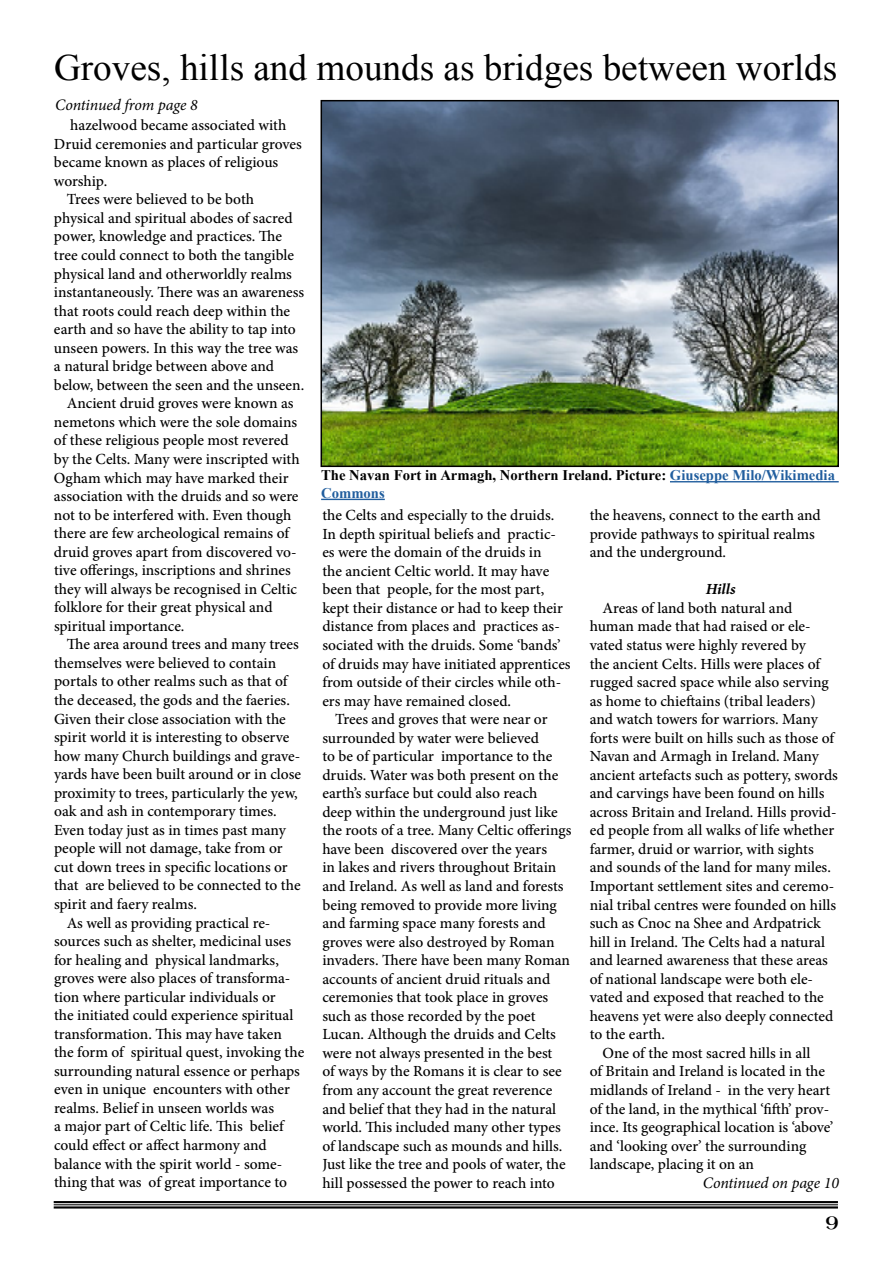
<style>
.page{position:relative;width:893px;height:1263px;background:#fff}
.page>*{position:absolute;margin:0;border:0;box-sizing:border-box;transform-origin:0 0}
.t1{font:37.2px "Times New Roman";color:#000}
.t2{font:18px "Uncial Antiqua";color:#000}
.t3{font:italic 15.9px "Minion Pro";letter-spacing:-.01em;color:#000}
.t4{font:500 15.45px/18.6px "Minion Pro";color:#000}
.t5{font:italic 700 15.45px "Minion Pro";color:#000}
.t6{font:700 14.7px/17.7px "Times New Roman";color:#000}
.s1{color:#215e9e}
</style>
<div class="page">
<hr style="left:54px;top:1201px;width:784px;height:2px;background:#000">
<hr style="left:54px;top:1204px;width:784px;height:1px;background:#000">
<hr style="left:54px;top:1206px;width:784px;height:2px;background:#000">
<hr style="left:670px;top:481px;width:169px;height:1px;background:#215e9e">
<hr style="left:321px;top:499px;width:64px;height:1px;background:#215e9e">
<img style="left:324px;top:103px;width:512px;height:361px">
<div style="left:321px;top:100px;width:518px;height:367px;border:2px solid #000"></div>
<h1 class="t1" style="left:54px;top:42px;width:785px">Groves, hills and mounds as bridges between worlds</h1>
<p class="t4" style="left:70px;top:116px;width:218px">hazelwood became associated with</p>
<p class="t4" style="left:54px;top:135px;width:249px">Druid ceremonies and particular groves</p>
<p class="t4" style="left:54px;top:153px;width:226px">became known as places of religious</p>
<p class="t4" style="left:54px;top:172px;width:55px">worship.</p>
<p class="t4" style="left:67px;top:190px;width:189px">Trees were believed to be both</p>
<p class="t4" style="left:54px;top:209px;width:240px">physical and spiritual abodes of sacred</p>
<p class="t4" style="left:54px;top:227px;width:230px">power, knowledge and practices. The</p>
<p class="t4" style="left:54px;top:246px;width:242px">tree could connect to both the tangible</p>
<p class="t4" style="left:54px;top:264px;width:240px">physical land and otherworldly realms</p>
<p class="t4" style="left:54px;top:283px;width:252px">instantaneously. There was an awareness</p>
<p class="t4" style="left:54px;top:301px;width:238px">that roots could reach deep within the</p>
<p class="t4" style="left:54px;top:320px;width:243px">earth and so have the ability to tap into</p>
<p class="t4" style="left:54px;top:338px;width:246px">unseen powers. In this way the tree was</p>
<p class="t4" style="left:54px;top:357px;width:222px">a natural bridge between above and</p>
<p class="t4" style="left:54px;top:376px;width:252px">below, between the seen and the unseen.</p>
<p class="t4" style="left:67px;top:394px;width:228px">Ancient druid groves were known as</p>
<p class="t4" style="left:54px;top:413px;width:245px">nemetons which were the sole domains</p>
<p class="t4" style="left:54px;top:431px;width:236px">of these religious people most revered</p>
<p class="t4" style="left:54px;top:450px;width:247px">by the Celts. Many were inscripted with</p>
<p class="t4" style="left:54px;top:468px;width:236px">Ogham which may have marked their</p>
<p class="t4" style="left:54px;top:487px;width:246px">association with the druids and so were</p>
<p class="t4" style="left:54px;top:505px;width:239px">not to be interfered with. Even though</p>
<p class="t4" style="left:54px;top:524px;width:237px">there are few archeological remains of</p>
<p class="t4" style="left:54px;top:542px;width:244px">druid groves apart from discovered vo-</p>
<p class="t4" style="left:54px;top:561px;width:238px">tive offerings, inscriptions and shrines</p>
<p class="t4" style="left:54px;top:579px;width:245px">they will always be recognised in Celtic</p>
<p class="t4" style="left:54px;top:598px;width:220px">folklore for their great physical and</p>
<p class="t4" style="left:54px;top:617px;width:132px">spiritual importance.</p>
<p class="t4" style="left:67px;top:635px;width:234px">The area around trees and many trees</p>
<p class="t4" style="left:54px;top:654px;width:224px">themselves were believed to contain</p>
<p class="t4" style="left:54px;top:672px;width:235px">portals to other realms such as that of</p>
<p class="t4" style="left:54px;top:691px;width:237px">the deceased, the gods and the faeries.</p>
<p class="t4" style="left:54px;top:709px;width:233px">Given their close association with the</p>
<p class="t4" style="left:54px;top:728px;width:237px">spirit world it is interesting to observe</p>
<p class="t4" style="left:54px;top:746px;width:248px">how many Church buildings and grave-</p>
<p class="t4" style="left:54px;top:765px;width:249px">yards have been built around or in close</p>
<p class="t4" style="left:54px;top:783px;width:245px">proximity to trees, particularly the yew,</p>
<p class="t4" style="left:54px;top:802px;width:224px">oak and ash in contemporary times.</p>
<p class="t4" style="left:54px;top:821px;width:233px">Even today just as in times past many</p>
<p class="t4" style="left:54px;top:839px;width:230px">people will not damage, take from or</p>
<p class="t4" style="left:54px;top:858px;width:235px">cut down trees in specific locations or</p>
<p class="t4" style="left:54px;top:876px;width:248px">that are believed to be connected to the</p>
<p class="t4" style="left:54px;top:895px;width:145px">spirit and faery realms.</p>
<p class="t4" style="left:67px;top:913px;width:205px">As well as providing practical re-</p>
<p class="t4" style="left:54px;top:932px;width:239px">sources such as shelter, medicinal uses</p>
<p class="t4" style="left:54px;top:950px;width:226px">for healing and physical landmarks,</p>
<p class="t4" style="left:54px;top:969px;width:238px">groves were also places of transforma-</p>
<p class="t4" style="left:54px;top:987px;width:223px">tion where particular individuals or</p>
<p class="t4" style="left:54px;top:1006px;width:241px">the initiated could experience spiritual</p>
<p class="t4" style="left:54px;top:1024px;width:229px">transformation. This may have taken</p>
<p class="t4" style="left:54px;top:1043px;width:252px">the form of spiritual quest, invoking the</p>
<p class="t4" style="left:54px;top:1062px;width:247px">surrounding natural essence or perhaps</p>
<p class="t4" style="left:54px;top:1080px;width:237px">even in unique encounters with other</p>
<p class="t4" style="left:54px;top:1099px;width:222px">realms. Belief in unseen worlds was</p>
<p class="t4" style="left:54px;top:1117px;width:231px">a major part of Celtic life. This belief</p>
<p class="t4" style="left:54px;top:1136px;width:214px">could effect or affect harmony and</p>
<p class="t4" style="left:54px;top:1154px;width:230px">balance with the spirit world - some-</p>
<p class="t4" style="left:54px;top:1173px;width:235px">thing that was of great importance to</p>
<p class="t3" style="left:55px;top:94px;width:144px">Continued from page 8</p>
<p class="t6" style="left:321px;top:466px;width:515px">The Navan Fort in Armagh, Northern Ireland. Picture: <span class="s1">Giuseppe Milo/Wikimedia<br>Commons</span></p>
<p class="t4" style="left:590px;top:506px;width:233px">the heavens, connect to the earth and provide pathways to spiritual realms and the underground.</p>
<p class="t5" style="left:706px;top:578px;width:31px">Hills</p>
<p class="t4" style="left:602px;top:599px;width:191px">Areas of land both natural and</p>
<p class="t4" style="left:590px;top:617px;width:223px">human made that had raised or ele-</p>
<p class="t4" style="left:590px;top:636px;width:218px">vated status were highly revered by</p>
<p class="t4" style="left:590px;top:654px;width:232px">the ancient Celts. Hills were places of</p>
<p class="t4" style="left:590px;top:673px;width:241px">rugged sacred space while also serving</p>
<p class="t4" style="left:590px;top:691px;width:228px">as home to chieftains (tribal leaders)</p>
<p class="t4" style="left:590px;top:710px;width:230px">and watch towers for warriors. Many</p>
<p class="t4" style="left:590px;top:728px;width:246px">forts were built on hills such as those of</p>
<p class="t4" style="left:590px;top:747px;width:231px">Navan and Armagh in Ireland. Many</p>
<p class="t4" style="left:590px;top:765px;width:250px">ancient artefacts such as pottery, swords</p>
<p class="t4" style="left:590px;top:784px;width:236px">and carvings have been found on hills</p>
<p class="t4" style="left:590px;top:803px;width:248px">across Britain and Ireland. Hills provid-</p>
<p class="t4" style="left:590px;top:821px;width:246px">ed people from all walks of life whether</p>
<p class="t4" style="left:590px;top:840px;width:226px">farmer, druid or warrior, with sights</p>
<p class="t4" style="left:590px;top:858px;width:243px">and sounds of the land for many miles.</p>
<p class="t4" style="left:590px;top:877px;width:246px">Important settlement sites and ceremo-</p>
<p class="t4" style="left:590px;top:895px;width:248px">nial tribal centres were founded on hills</p>
<p class="t4" style="left:590px;top:914px;width:233px">such as Cnoc na Shee and Ardpatrick</p>
<p class="t4" style="left:590px;top:932px;width:237px">hill in Ireland. The Celts had a natural</p>
<p class="t4" style="left:590px;top:951px;width:240px">and learned awareness that these areas</p>
<p class="t4" style="left:590px;top:969px;width:225px">of national landscape were both ele-</p>
<p class="t4" style="left:590px;top:988px;width:236px">vated and exposed that reached to the</p>
<p class="t4" style="left:590px;top:1006px;width:245px">heavens yet were also deeply connected</p>
<p class="t4" style="left:590px;top:1025px;width:77px">to the earth.</p>
<p class="t4" style="left:602px;top:1044px;width:209px">One of the most sacred hills in all</p>
<p class="t4" style="left:590px;top:1062px;width:237px">of Britain and Ireland is located in the</p>
<p class="t4" style="left:590px;top:1081px;width:242px">midlands of Ireland - in the very heart</p>
<p class="t4" style="left:590px;top:1099px;width:241px">of the land, in the mythical ‘fifth’ prov-</p>
<p class="t4" style="left:590px;top:1118px;width:245px">ince. Its geographical location is ‘above’</p>
<p class="t4" style="left:590px;top:1136px;width:218px">and ‘looking over’ the surrounding</p>
<p class="t4" style="left:590px;top:1155px;width:166px">landscape, placing it on an</p>
<p class="t4" style="left:322px;top:506px;width:250px">the Celts and especially to the druids.<br>In depth spiritual beliefs and practic&shy;es were the domain of the druids in<br>the ancient Celtic world. It may have been that people, for the most part, kept their distance or had to keep their distance from places and practices as&shy;sociated with the druids. Some ‘bands’ of druids may have initiated apprentices from outside of their circles while oth&shy;ers may have remained closed.</p>
<p class="t4" style="left:322px;top:710px;width:251px;text-indent:13px">Trees and groves that were near or surrounded by water were believed<br>to be of particular importance to the druids. Water was both present on the earth’s surface but could also reach<br>deep within the underground just like the roots of a tree. Many Celtic offerings have been discovered over the years<br>in lakes and rivers throughout Britain and Ireland. As well as land and forests being removed to provide more living and farming space many forests and groves were also destroyed by Roman invaders. There have been many Roman accounts of ancient druid rituals and ceremonies that took place in groves such as those recorded by the poet Lucan. Although the druids and Celts were not always presented in the best<br>of ways by the Romans it is clear to see from any account the great reverence and belief that they had in the natural world. This included many other types of landscape such as mounds and hills.<br>Just like the tree and pools of water, the hill possessed the power to reach into</p>
<p class="t3" style="left:703px;top:1172px;width:138px">Continued on page 10</p>
<p class="t2" style="left:825px;top:1208px;width:15px">9</p>
</div>
